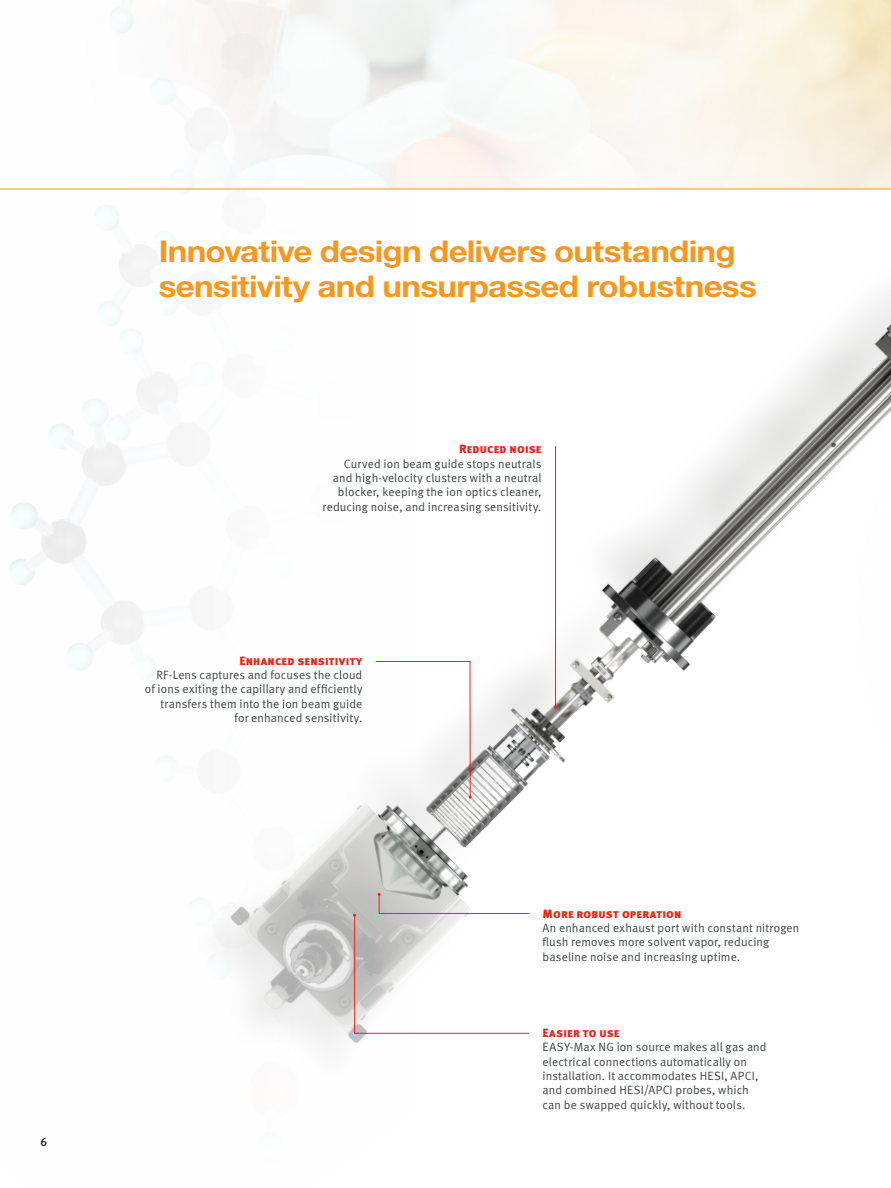
<style>
.page{position:relative;width:891px;height:1188px;background:#fff}
.page>*{position:absolute;margin:0;border:0;box-sizing:border-box;transform-origin:0 0}
.t1{font:700 30px/34.5px "Helvetica Neue LT Std";letter-spacing:-.02em;color:#f7971d;scale:1.1 1}
.t2{font:12px/14.4px "Meta Normal LF";letter-spacing:.01em;color:#3d4543}
.t3{font:12px "Meta Black LF Caps";letter-spacing:.015em;color:#e72419}
.t4{font:12px "Meta Medium LF";color:#231f20}
</style>
<div class="page">
<img style="left:0;top:138px;width:891px;height:909px">
<hr style="left:555px;top:446px;width:1px;height:261px;background:#e72419">
<svg style="left:375px;top:661px;width:97px;height:138px"></svg>
<svg style="left:353px;top:893px;width:177px;height:141px"></svg>
<p class="t4" style="left:40px;top:1135px;width:8px">6</p>
<h1 class="t1" style="left:159px;top:234px;width:545px">Innovative design delivers outstanding sensitivity and unsurpassed robustness</h1>
<p class="t3" style="left:459px;top:442px;width:84px">Reduced noise</p>
<p class="t2" style="left:323px;top:456px;width:220px;text-align:right">Curved ion beam guide stops neutrals and high-velocity clusters with a neutral blocker, keeping the ion optics cleaner, reducing noise, and increasing sensitivity.</p>
<p class="t3" style="left:239px;top:653px;width:124px">Enhanced sensitivity</p>
<p class="t2" style="left:145px;top:668px;width:219px;text-align:right">RF-Lens captures and focuses the cloud of ions exiting the capillary and efficiently transfers them into the ion beam guide for enhanced sensitivity.</p>
<p class="t3" style="left:543px;top:906px;width:140px">More robust operation</p>
<p class="t2" style="left:543px;top:921px;width:258px">An enhanced exhaust port with constant nitrogen flush removes more solvent vapor, reducing baseline noise and increasing uptime.</p>
<p class="t3" style="left:543px;top:1025px;width:78px">Easier to use</p>
<p class="t2" style="left:543px;top:1040px;width:226px">EASY-Max NG ion source makes all gas and electrical connections automatically on installation. It accommodates HESI, APCI, and combined HESI/APCI probes, which can be swapped quickly, without tools.</p>
</div>
